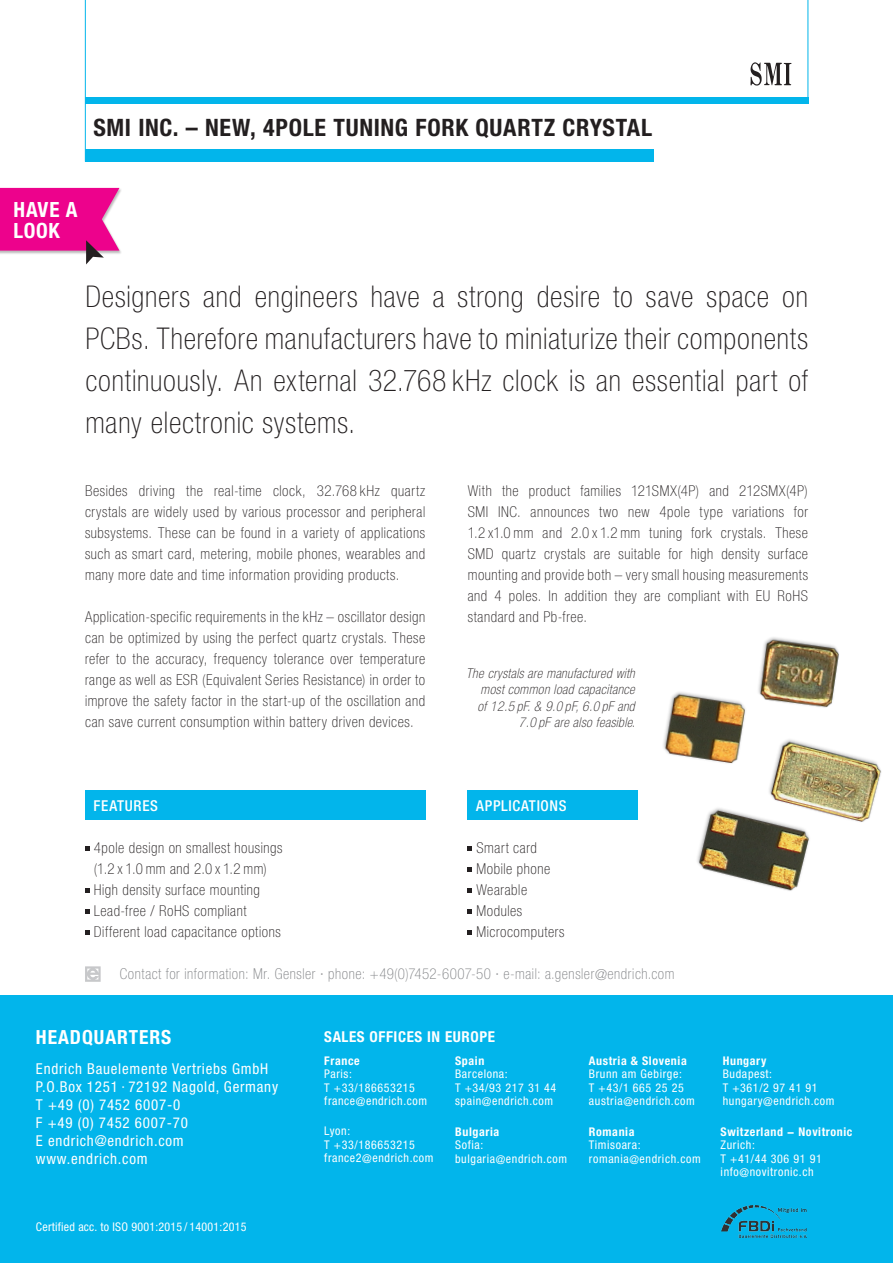
<style>
.page{position:relative;width:893px;height:1263px;background:#fff}
.page>*{position:absolute;margin:0;border:0;box-sizing:border-box;transform-origin:0 0}
.t1{font:100 condensed 30px/42px "Helvetica Neue LT Std";letter-spacing:.03em;color:#231f20;text-align:justify}
.t2{font:700 condensed 24px "Helvetica Neue LT Std";letter-spacing:.03em;color:#231f20}
.t3{font:700 condensed 21px/21px "Helvetica Neue LT Std";letter-spacing:.03em;color:#fff}
.t4{font:700 condensed 19.5px "Helvetica Neue LT Std";letter-spacing:.05em;color:#fff}
.t5{font:100 condensed 15px/21px "Helvetica Neue LT Std";letter-spacing:.04em;color:#231f20;text-align:justify}
.t6{font:condensed 15px/18px "Helvetica Neue LT Std";letter-spacing:.05em;color:#fff}
.t7{font:100 condensed 15px "Helvetica Neue LT Std";letter-spacing:.04em;color:#808285}
.t8{font:700 condensed 15px "Helvetica Neue LT Std";letter-spacing:.04em;color:#fff}
.t9{font:500 condensed 15px "Helvetica Neue LT Std";letter-spacing:.045em;color:#fff}
.t10{font:italic 100 condensed 13.5px/16.2px "Helvetica Neue LT Std";letter-spacing:.03em;color:#231f20;text-align:right}
.t11{font:condensed 12px/13.5px "Helvetica Neue LT Std";letter-spacing:.05em;color:#fff}
.t12{font:700 condensed 12px "Helvetica Neue LT Std";letter-spacing:.05em;color:#fff}
.t13{font:condensed 12px "Helvetica Neue LT Std";letter-spacing:.02em;color:#fff}
</style>
<div class="page">
<hr style="left:808px;top:0;width:1px;height:102px;background:#02b5eb">
<hr style="left:85px;top:0;width:1px;height:162px;background:#02b5eb">
<div style="left:85px;top:98px;width:723px;height:6px;background:#02b5eb"></div>
<div style="left:0;top:995px;width:893px;height:268px;background:#02b5eb"></div>
<img style="left:722px;top:1205px;width:84px;height:33px">
<svg style="left:85px;top:966px;width:16px;height:16px"></svg>
<div style="left:85px;top:149px;width:568px;height:13px;background:#02b5eb"></div>
<img style="left:751px;top:63px;width:41px;height:23px">
<div style="left:85px;top:790px;width:340px;height:30px;background:#02b5eb"></div>
<svg style="left:85px;top:846px;width:4px;height:4px"></svg>
<svg style="left:85px;top:888px;width:4px;height:4px"></svg>
<svg style="left:85px;top:909px;width:4px;height:4px"></svg>
<svg style="left:85px;top:930px;width:4px;height:4px"></svg>
<div style="left:468px;top:790px;width:170px;height:30px;background:#02b5eb"></div>
<svg style="left:468px;top:846px;width:4px;height:4px"></svg>
<svg style="left:468px;top:867px;width:4px;height:4px"></svg>
<svg style="left:468px;top:888px;width:4px;height:4px"></svg>
<svg style="left:468px;top:909px;width:4px;height:4px"></svg>
<svg style="left:468px;top:930px;width:4px;height:4px"></svg>
<img style="left:663px;top:637px;width:176px;height:117px">
<img style="left:670px;top:707px;width:212px;height:184px">
<div style="left:0;top:188px;width:122px;height:66px;background:#231f20;opacity:.3"></div>
<svg style="left:0;top:188px;width:119px;height:76px"></svg>
<h2 class="t2" style="left:94px;top:112px;width:560px">SMI INC. – NEW, 4POLE TUNING FORK QUARTZ CRYSTAL</h2>
<h3 class="t3" style="left:14px;top:198px;width:65px">HAVE A<br>LOOK</h3>
<h1 class="t1" style="left:85px;top:275px;width:724px">Designers and engineers have a strong desire to save space on PCBs. Therefore manufacturers have to miniaturize their components continuously. An external 32.768 kHz clock is an essential part of many electronic systems.</h1>
<p class="t5" style="left:85px;top:480px;width:342px">Besides driving the real-time clock, 32.768 kHz quartz crystals are widely used by various processor and peripheral subsystems. These can be found in a variety of applications such as smart card, metering, mobile phones, wearables and many more date and time information providing products.</p>
<p class="t5" style="left:85px;top:606px;width:342px">Application-specific requirements in the kHz – oscillator design can be optimized by using the perfect quartz crystals. These refer to the accuracy, frequency tolerance over temperature range as well as ESR (Equivalent Series Resistance) in order to improve the safety factor in the start-up of the oscillation and can save current consumption within battery driven devices.</p>
<p class="t9" style="left:94px;top:796px;width:66px">FEATURES</p>
<p class="t5" style="left:94px;top:837px;width:190px;text-align:left">4pole design on smallest housings (1.2 x 1.0 mm and 2.0 x 1.2 mm)<br>High density surface mounting<br>Lead-free / RoHS compliant<br>Different load capacitance options</p>
<p class="t5" style="left:468px;top:480px;width:342px">With the product families 121SMX(4P) and 212SMX(4P)<br>SMI INC. announces two new 4pole type variations for 1.2 x1.0 mm and 2.0 x 1.2 mm tuning fork crystals. These SMD quartz crystals are suitable for high density surface mounting and provide both – very small housing measurements and 4 poles. In addition they are compliant with EU RoHS standard and Pb-free.</p>
<p class="t10" style="left:466px;top:666px;width:171px">The crystals are manufactured with most common load capacitance<br>of 12.5 pF. &amp; 9.0 pF, 6.0 pF and<br>7.0 pF are also feasible.</p>
<p class="t9" style="left:476px;top:796px;width:92px">APPLICATIONS</p>
<p class="t5" style="left:476px;top:837px;width:89px;text-align:left">Smart card<br>Mobile phone<br>Wearable<br>Modules<br>Microcomputers</p>
<p class="t7" style="left:120px;top:965px;width:556px">Contact for information: Mr. Gensler · phone: +49(0)7452-6007-50 · e-mail: a.gensler@endrich.com</p>
<h3 class="t4" style="left:36px;top:1025px;width:137px">HEADQUARTERS</h3>
<p class="t6" style="left:36px;top:1059px;width:244px">Endrich Bauelemente Vertriebs GmbH<br>P.O.Box 1251 · 72192 Nagold, Germany<br>T +49 (0) 7452 6007-0<br>F +49 (0) 7452 6007-70<br>E endrich@endrich.com www.endrich.com</p>
<p class="t13" style="left:36px;top:1220px;width:212px">Certified acc. to ISO 9001:2015 / 14001:2015</p>
<p class="t8" style="left:324px;top:1027px;width:172px">SALES OFFICES IN EUROPE</p>
<p class="t12" style="left:455px;top:1053px;width:31px">Spain</p>
<p class="t11" style="left:455px;top:1067px;width:103px">Barcelona:<br>T +34/93 217 31 44 spain@endrich.com</p>
<p class="t12" style="left:324px;top:1053px;width:37px">France</p>
<p class="t11" style="left:324px;top:1067px;width:104px">Paris:<br>T +33/186653215 france@endrich.com</p>
<p class="t11" style="left:324px;top:1124px;width:111px">Lyon:<br>T +33/186653215 france2@endrich.com</p>
<p class="t12" style="left:455px;top:1124px;width:46px">Bulgaria</p>
<p class="t11" style="left:455px;top:1138px;width:113px">Sofia: bulgaria@endrich.com</p>
<p class="t12" style="left:589px;top:1053px;width:99px">Austria &amp; Slovenia</p>
<p class="t11" style="left:589px;top:1067px;width:107px">Brunn am Gebirge:<br>T +43/1 665 25 25 austria@endrich.com</p>
<p class="t12" style="left:589px;top:1124px;width:47px">Romania</p>
<p class="t11" style="left:589px;top:1138px;width:113px">Timisoara: romania@endrich.com</p>
<p class="t12" style="left:723px;top:1053px;width:45px">Hungary</p>
<p class="t11" style="left:723px;top:1067px;width:113px">Budapest:<br>T +361/2 97 41 91 hungary@endrich.com</p>
<p class="t12" style="left:721px;top:1124px;width:133px">Switzerland − Novitronic</p>
<p class="t11" style="left:721px;top:1138px;width:103px">Zurich:<br>T +41/44 306 91 91 info@novitronic.ch</p>
</div>
